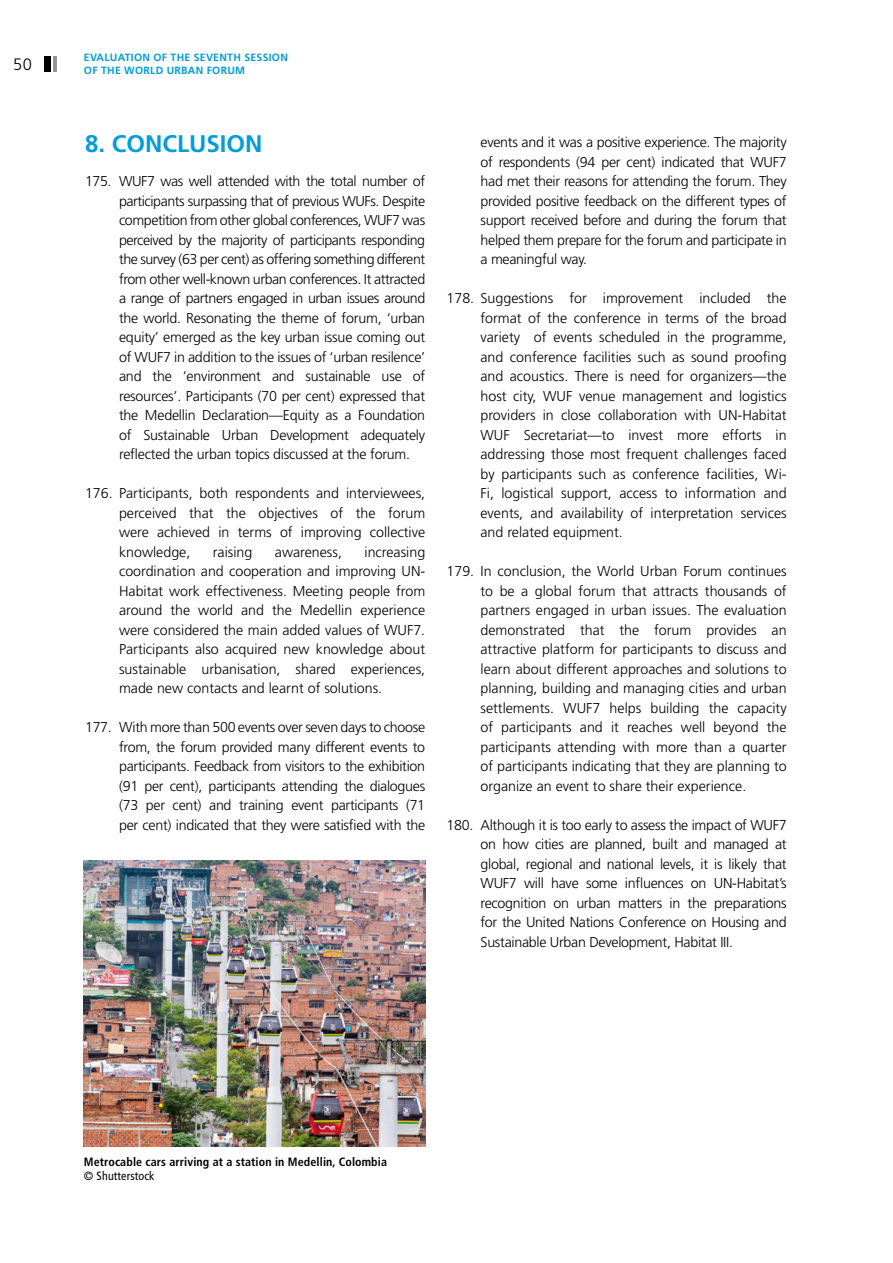
<style>
.page{position:relative;width:893px;height:1263px;background:#fff}
.page>*{position:absolute;margin:0;border:0;box-sizing:border-box;transform-origin:0 0}
.HEADLINE_01{font:700 24px "Frutiger LT Std";color:#009ddc}
.t1{font:300 16.5px "Frutiger";color:#000}
.t2{font:300 14.25px/19.5px "Frutiger LT Std";letter-spacing:-.015em;color:#000;text-align:justify}
.Picture_captions{font:700 condensed 12px "Frutiger LT Std";letter-spacing:.01em;color:#000}
.Picture_captions-2{font:condensed 12px "Frutiger LT Std";letter-spacing:.01em;color:#000}
.t3{font:700 10.5px/13.5px "Frutiger LT Std";letter-spacing:.025em;color:#009ddc}
</style>
<div class="page">
<div style="left:44px;top:56px;width:7px;height:15px;background:#000"></div>
<hr style="left:53px;top:56px;width:3px;height:15px;background:#939598">
<img style="left:84px;top:861px;width:341px;height:285px">
<p class="t1" style="left:13px;top:55px;width:20px">50</p>
<p class="t3" style="left:84px;top:51px;width:206px">EVALUATION OF THE SEVENTH SESSION<br>OF THE WORLD URBAN FORUM</p>
<p class="HEADLINE_01" style="left:85px;top:129px;width:179px">8. CONCLUSION</p>
<p class="t2" style="left:119px;top:172px;width:308px;text-indent:-34px">175. WUF7 was well attended with the total number of participants surpassing that of previous WUFs. Despite competition from other global conferences, WUF7 was perceived by the majority of participants responding the survey (63 per cent) as offering something different from other well-known urban conferences. It attracted a range of partners engaged in urban issues around the world. Resonating the theme of forum, ‘urban equity’ emerged as the key urban issue coming out of WUF7 in addition to the issues of ‘urban resilence’ and the ‘environment and sustainable use of resources’. Participants (70 per cent) expressed that the Medellin Declaration—Equity as a Foundation of Sustainable Urban Development adequately reflected the urban topics discussed at the forum.</p>
<p class="t2" style="left:119px;top:484px;width:308px;text-indent:-34px">176. Participants, both respondents and interviewees, perceived that the objectives of the forum were achieved in terms of improving collective knowledge,</p>
<p class="t2" style="left:119px;top:542px;width:308px;text-indent:245px">increasing coordination and cooperation and improving UN-Habitat work effectiveness. Meeting people from around the world and the Medellin experience were considered the main added values of WUF7.<br>Participants also acquired new knowledge about sustainable urbanisation, shared experiences, made new contacts and learnt of solutions.</p>
<p class="t2" style="left:119px;top:718px;width:308px;text-indent:-34px">177. With more than 500 events over seven days to choose from, the forum provided many different events to participants. Feedback from visitors to the exhibition (91 per cent), participants attending the dialogues (73 per cent) and training event participants (71 per cent) indicated that they were satisfied with the</p>
<p class="t2" style="left:213px;top:542px;width:41px">raising</p>
<p class="t2" style="left:275px;top:542px;width:69px">awareness,</p>
<p class="t2" style="left:480px;top:133px;width:308px">events and it was a positive experience. The majority of respondents (94 per cent) indicated that WUF7 had met their reasons for attending the forum. They provided positive feedback on the different types of support received before and during the forum that helped them prepare for the forum and participate in a meaningful way.</p>
<p class="t2" style="left:480px;top:289px;width:308px;text-indent:-34px">178. Suggestions for improvement included the format of the conference in terms of the broad variety of events scheduled in the programme, and conference facilities such as sound proofing and acoustics. There is need for organizers—the host city, WUF venue management and logistics providers in close collaboration with UN-Habitat WUF Secretariat—to invest more efforts in addressing those most frequent challenges faced by participants such as conference facilities, Wi-Fi, logistical support, access to information and events, and availability of interpretation services and related equipment.</p>
<p class="t2" style="left:480px;top:562px;width:308px;text-indent:-34px">179. In conclusion, the World Urban Forum continues to be a global forum that attracts thousands of partners engaged in urban issues. The evaluation demonstrated that the forum provides an attractive platform for participants to discuss and learn about different approaches and solutions to planning, building and managing cities and urban settlements. WUF7 helps building the capacity of participants and it reaches well beyond the participants attending with more than a quarter of participants indicating that they are planning to organize an event to share their experience.</p>
<p class="t2" style="left:480px;top:815px;width:308px;text-indent:-34px">180. Although it is too early to assess the impact of WUF7 on how cities are planned, built and managed at global, regional and national levels, it is likely that WUF7 will have some influences on UN-Habitat’s recognition on urban matters in the preparations for the United Nations Conference on Housing and Sustainable Urban Development, Habitat III.</p>
<p class="Picture_captions" style="left:84px;top:1155px;width:305px">Metrocable cars arriving at a station in Medellin, Colombia</p>
<p class="Picture_captions-2" style="left:84px;top:1169px;width:72px">© Shutterstock</p>
</div>
